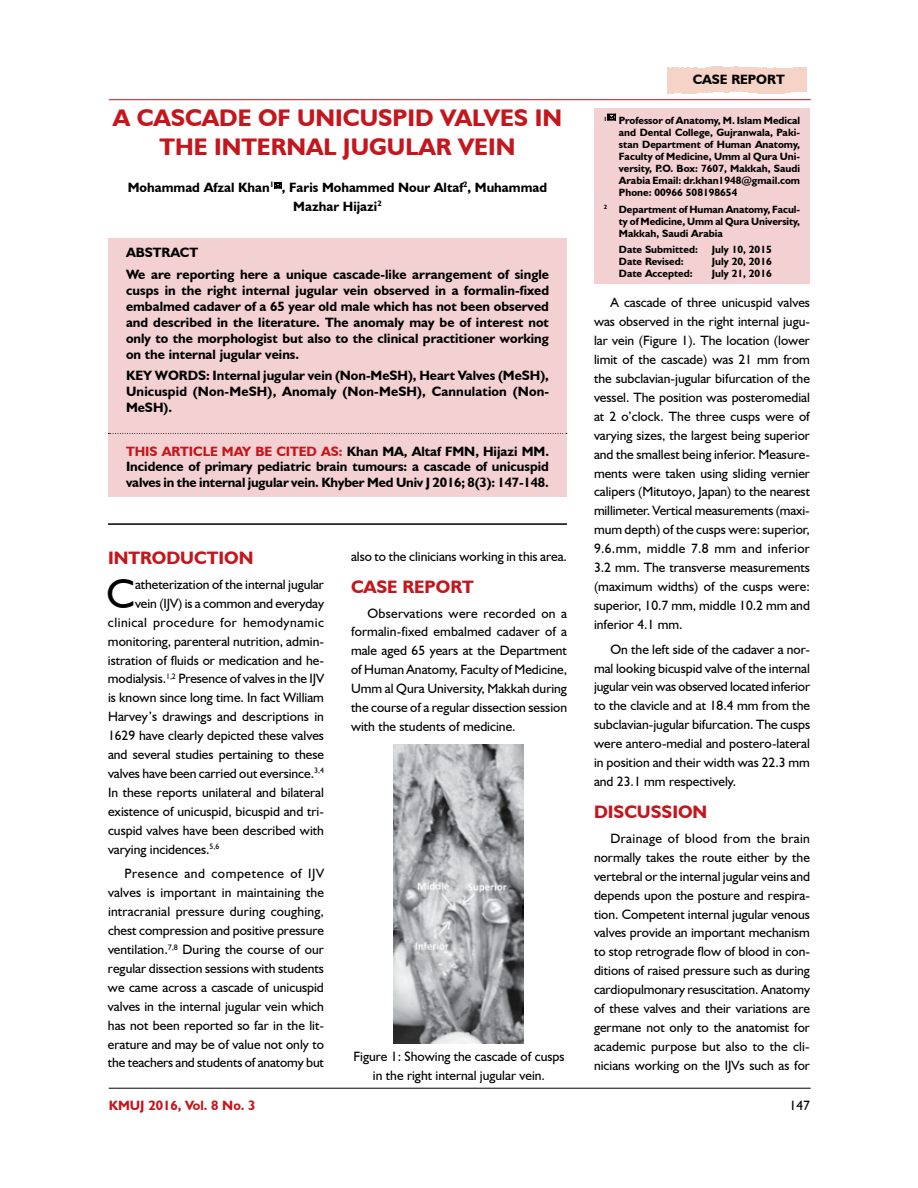
<style>
.page{position:relative;width:918px;height:1188px;background:#fff}
.page>*{position:absolute;margin:0;border:0;box-sizing:border-box;transform-origin:0 0}
.t1{font:41.1px "Humanist 521 BT";color:#000}
.t2{font:700 24px/28.8px "Humanist 521 BT";color:#c4161c;text-align:center}
.t3{font:700 18px "Humanist 521 BT";color:#c4161c}
.t4{font:13.5px/18.9px "Humanist 521 BT";color:#000;text-align:justify}
.t5{font:700 13.5px/15.9px "Humanist 521 BT";color:#000;text-align:justify}
.t6{font:13.5px "Humanist 521 BT";letter-spacing:.035em;color:#000}
.t7{font:700 13.5px "Humanist 521 BT";color:#c4161c}
.t8{font:700 10.5px/12px "Humanist 521 BT";color:#000;text-align:justify}
.s1{color:#c4161c}
</style>
<div class="page">
<hr style="left:109px;top:99px;width:702px;height:1px;background:#c4161c">
<hr style="left:109px;top:1088px;width:702px;height:1px;background:#000">
<svg style="left:667px;top:92px;width:46px;height:2px"></svg>
<svg style="left:667px;top:66px;width:140px;height:3px"></svg>
<div style="left:594px;top:108px;width:216px;height:175px;background:#f3d0d2"></div>
<div style="left:108px;top:238px;width:459px;height:258px;background:#f3d0d2"></div>
<svg style="left:108px;top:433px;width:459px;height:1px"></svg>
<hr style="left:108px;top:523px;width:459px;height:2px;background:#000">
<img style="left:393px;top:744px;width:130px;height:300px">
<svg style="left:274px;top:182px;width:8px;height:7px"></svg>
<svg style="left:607px;top:114px;width:10px;height:7px"></svg>
<h2 class="t2" style="left:113px;top:103px;width:451px">A CASCADE OF UNICUSPID VALVES IN<br>THE INTERNAL JUGULAR VEIN</h2>
<p class="t5" style="left:128px;top:178px;width:421px;line-height:18.9px;text-align:center">Mohammad Afzal Khan<sup>1</sup> , Faris Mohammed Nour Altaf<sup>2</sup>, Muhammad<br>Mazhar Hijazi<sup>2</sup></p>
<p class="t5" style="left:126px;top:241px;width:425px;line-height:21.9px">ABSTRACT<br>We are reporting here a unique cascade-like arrangement of single</p>
<p class="t5" style="left:126px;top:282px;width:425px">cusps in the right internal jugular vein observed in a formalin-fixed embalmed cadaver of a 65 year old male which has not been observed and described in the literature. The anomaly may be of interest not only to the morphologist but also to the clinical practitioner working on the internal jugular veins.</p>
<p class="t5" style="left:126px;top:368px;width:425px">KEY WORDS: Internal jugular vein (Non-MeSH), Heart Valves (MeSH), Unicuspid (Non-MeSH), Anomaly (Non-MeSH), Cannulation (Non-MeSH).</p>
<p class="t5" style="left:126px;top:443px;width:425px"><span class="s1">THIS ARTICLE MAY BE CITED AS:</span> Khan MA, Altaf FMN, Hijazi MM.<br>Incidence of primary pediatric brain tumours: a cascade of unicuspid valves in the internal jugular vein. Khyber Med Univ J 2016; 8(3): 147-148.</p>
<h3 class="t3" style="left:108px;top:547px;width:147px">INTRODUCTION</h3>
<h1 class="t1" style="left:107px;top:568px;width:30px">C</h1>
<p class="t4" style="left:135px;top:575px;width:190px">atheterization of the internal jugular</p>
<p class="t4" style="left:135px;top:594px;width:190px">vein (IJV) is a common and everyday</p>
<p class="t6" style="left:108px;top:614px;width:218px">clinical procedure for hemodynamic</p>
<p class="t4" style="left:108px;top:631px;width:218px">monitoring, parenteral nutrition, admin-</p>
<p class="t4" style="left:108px;top:650px;width:218px">istration of fluids or medication and he-</p>
<p class="t4" style="left:108px;top:669px;width:218px">modialysis.<sup>1,2</sup> Presence of valves in the IJV</p>
<p class="t4" style="left:108px;top:688px;width:217px">is known since long time. In fact William</p>
<p class="t4" style="left:108px;top:707px;width:218px">Harvey’s drawings and descriptions in</p>
<p class="t4" style="left:108px;top:726px;width:218px">1629 have clearly depicted these valves</p>
<p class="t4" style="left:108px;top:745px;width:218px">and several studies pertaining to these</p>
<p class="t4" style="left:108px;top:764px;width:217px">valves have been carried out eversince.<sup>3,4</sup></p>
<p class="t4" style="left:108px;top:783px;width:218px">In these reports unilateral and bilateral</p>
<p class="t4" style="left:108px;top:801px;width:217px">existence of unicuspid, bicuspid and tri-</p>
<p class="t4" style="left:108px;top:820px;width:217px">cuspid valves have been described with</p>
<p class="t4" style="left:108px;top:839px;width:113px">varying incidences.<sup>5,6</sup></p>
<p class="t4" style="left:108px;top:864px;width:218px;text-indent:16px">Presence and competence of IJV valves is important in maintaining the intracranial pressure during coughing, chest compression and positive pressure ventilation.<sup>7,8</sup> During the course of our regular dissection sessions with students we came across a cascade of unicuspid valves in the internal jugular vein which has not been reported so far in the lit&shy;erature and may be of value not only to the teachers and students of anatomy but</p>
<p class="t4" style="left:351px;top:546px;width:218px">also to the clinicians working in this area.</p>
<h3 class="t3" style="left:351px;top:575px;width:124px">CASE REPORT</h3>
<p class="t4" style="left:351px;top:603px;width:218px;text-indent:16px">Observations were recorded on a formalin-fixed embalmed cadaver of a male aged 65 years at the Department of Human Anatomy, Faculty of Medicine, Umm al Qura University, Makkah during the course of a regular dissection session with the students of medicine.</p>
<p class="t4" style="left:353px;top:1047px;width:213px;text-align:center">Figure 1: Showing the cascade of cusps in the right internal jugular vein.</p>
<p class="t5" style="left:693px;top:71px;width:94px">CASE REPORT</p>
<p class="t8" style="left:619px;top:115px;width:183px;text-indent:-15px"><sup>1</sup> Professor of Anatomy, M. Islam Medical and Dental College, Gujranwala, Paki&shy;stan Department of Human Anatomy, Faculty of Medicine, Umm al Qura Uni&shy;versity, P.O. Box: 7607, Makkah, Saudi Arabia Email: dr.khan1948@gmail.com Phone: 00966 508198654</p>
<p class="t8" style="left:619px;top:203px;width:183px;text-indent:-15px"><sup>2</sup> Department of Human Anatomy, Facul&shy;ty of Medicine, Umm al Qura University, Makkah, Saudi Arabia</p>
<p class="t8" style="left:619px;top:244px;width:80px">Date Submitted:</p>
<p class="t8" style="left:712px;top:244px;width:61px">July 10, 2015</p>
<p class="t8" style="left:619px;top:256px;width:66px">Date Revised:</p>
<p class="t8" style="left:712px;top:256px;width:61px">July 20, 2016</p>
<p class="t8" style="left:619px;top:268px;width:75px">Date Accepted:</p>
<p class="t8" style="left:712px;top:268px;width:61px">July 21, 2016</p>
<p class="t4" style="left:594px;top:293px;width:218px;text-indent:16px">A cascade of three unicuspid valves was observed in the right internal jugu&shy;lar vein (Figure 1). The location (lower limit of the cascade) was 21 mm from the subclavian-jugular bifurcation of the vessel. The position was posteromedial at 2 o’clock. The three cusps were of varying sizes, the largest being superior and the smallest being inferior. Measure&shy;ments were taken using sliding vernier calipers (Mitutoyo, Japan) to the nearest millimeter. Vertical measurements (maxi&shy;mum depth) of the cusps were: superior, 9.6.mm, middle 7.8 mm and inferior 3.2 mm. The transverse measurements (maximum widths) of the cusps were: superior, 10.7 mm, middle 10.2 mm and inferior 4.1 mm.</p>
<p class="t4" style="left:594px;top:639px;width:218px;text-indent:16px">On the left side of the cadaver a nor&shy;mal looking bicuspid valve of the internal jugular vein was observed located inferior to the clavicle and at 18.4 mm from the subclavian-jugular bifurcation. The cusps were antero-medial and postero-lateral in position and their width was 22.3 mm and 23.1 mm respectively.</p>
<h3 class="t3" style="left:594px;top:801px;width:115px">DISCUSSION</h3>
<p class="t4" style="left:594px;top:829px;width:218px;text-indent:16px">Drainage of blood from the brain normally takes the route either by the vertebral or the internal jugular veins and depends upon the posture and respira&shy;tion. Competent internal jugular venous valves provide an important mechanism to stop retrograde flow of blood in con&shy;ditions of raised pressure such as during cardiopulmonary resuscitation. Anatomy of these valves and their variations are germane not only to the anatomist for academic purpose but also to the cli&shy;nicians working on the IJVs such as for</p>
<p class="t7" style="left:109px;top:1097px;width:148px">KMUJ 2016, Vol. 8 No. 3</p>
<p class="t4" style="left:790px;top:1095px;width:22px">147</p>
</div>
